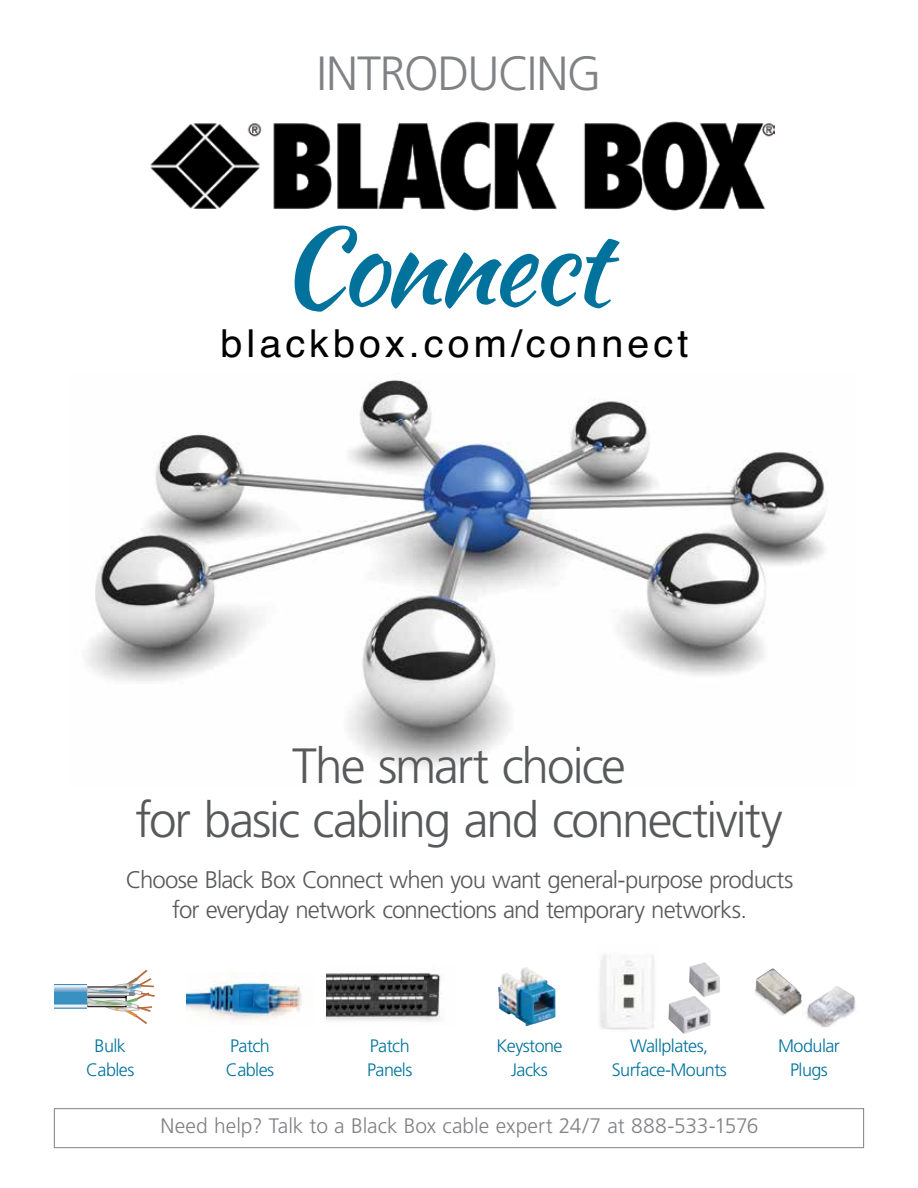
<style>
.page{position:relative;width:918px;height:1188px;background:#fff}
.page>*{position:absolute;margin:0;border:0;box-sizing:border-box;transform-origin:0 0}
.t1{font:300 49.5px/54px "Frutiger";letter-spacing:-.04em;color:#58595b;text-align:center}
.t2{font:300 48px "Frutiger";letter-spacing:-.03em;color:#808285}
.t3{font:38.55px "Helvetica";letter-spacing:.1em;color:#000}
.t4{font:300 24px/30px "Frutiger";letter-spacing:-.035em;color:#58595b;text-align:center}
.t5{font:300 21px "Frutiger";color:#808285}
.t6{font:300 18px/24px "Frutiger";letter-spacing:-.03em;color:#00729c;text-align:center}
</style>
<div class="page">
<img style="left:498px;top:967px;width:58px;height:59px">
<img style="left:85px;top:380px;width:742px;height:387px">
<div style="left:54px;top:1108px;width:810px;height:40px;border:1px solid #808285"></div>
<svg style="left:295px;top:226px;width:325px;height:86px"></svg>
<img style="left:150px;top:121px;width:624px;height:89px">
<img style="left:327px;top:973px;width:115px;height:49px">
<svg style="left:54px;top:970px;width:101px;height:54px"></svg>
<hr style="left:54px;top:1008px;width:32px;height:1px;background:#63a0c9">
<hr style="left:54px;top:1007px;width:32px;height:1px;background:#a8c3dc">
<hr style="left:54px;top:1006px;width:32px;height:1px;background:#eef1f3">
<hr style="left:54px;top:992px;width:32px;height:1px;background:#3991c1">
<hr style="left:54px;top:991px;width:32px;height:1px;background:#5e9ec9">
<hr style="left:54px;top:990px;width:32px;height:1px;background:#7cacd1">
<hr style="left:54px;top:989px;width:32px;height:1px;background:#99bcda">
<hr style="left:54px;top:988px;width:32px;height:1px;background:#b7cee4">
<hr style="left:54px;top:987px;width:32px;height:1px;background:#d6e2ef">
<div style="left:54px;top:993px;width:32px;height:10px;background:#3991c1"></div>
<hr style="left:54px;top:985px;width:32px;height:1px;background:#bbd0e5">
<hr style="left:54px;top:986px;width:32px;height:1px;background:#e7edf5">
<hr style="left:54px;top:1003px;width:32px;height:1px;background:#3991c1">
<hr style="left:54px;top:1004px;width:32px;height:1px;background:#97bad7">
<hr style="left:54px;top:1005px;width:32px;height:1px;background:#eef1f3">
<img style="left:187px;top:973px;width:116px;height:52px">
<img style="left:754px;top:968px;width:48px;height:48px">
<img style="left:806px;top:986px;width:50px;height:41px">
<img style="left:599px;top:955px;width:55px;height:75px">
<img style="left:668px;top:997px;width:43px;height:37px">
<img style="left:689px;top:962px;width:31px;height:35px">
<h2 class="t2" style="left:317px;top:46px;width:286px">INTRODUCING</h2>
<h3 class="t3" style="left:221px;top:313px;width:469px">blackbox.com/connect</h3>
<h1 class="t1" style="left:135px;top:740px;width:649px">The smart choice<br>for basic cabling and connectivity</h1>
<p class="t4" style="left:126px;top:865px;width:669px">Choose Black Box Connect when you want general-purpose products for everyday network connections and temporary networks.</p>
<p class="t6" style="left:86px;top:1034px;width:50px">Bulk<br>Cables</p>
<p class="t6" style="left:226px;top:1034px;width:50px;text-align:left">Patch<br>Cables</p>
<p class="t6" style="left:367px;top:1034px;width:47px;text-align:left">Patch<br>Panels</p>
<p class="t6" style="left:496px;top:1034px;width:68px">Keystone<br>Jacks</p>
<p class="t6" style="left:612px;top:1034px;width:116px">Wallplates,<br>Surface-Mounts</p>
<p class="t6" style="left:778px;top:1034px;width:63px">Modular<br>Plugs</p>
<p class="t5" style="left:161px;top:1114px;width:600px">Need help? Talk to a Black Box cable expert 24/7 at 888-533-1576</p>
</div>
